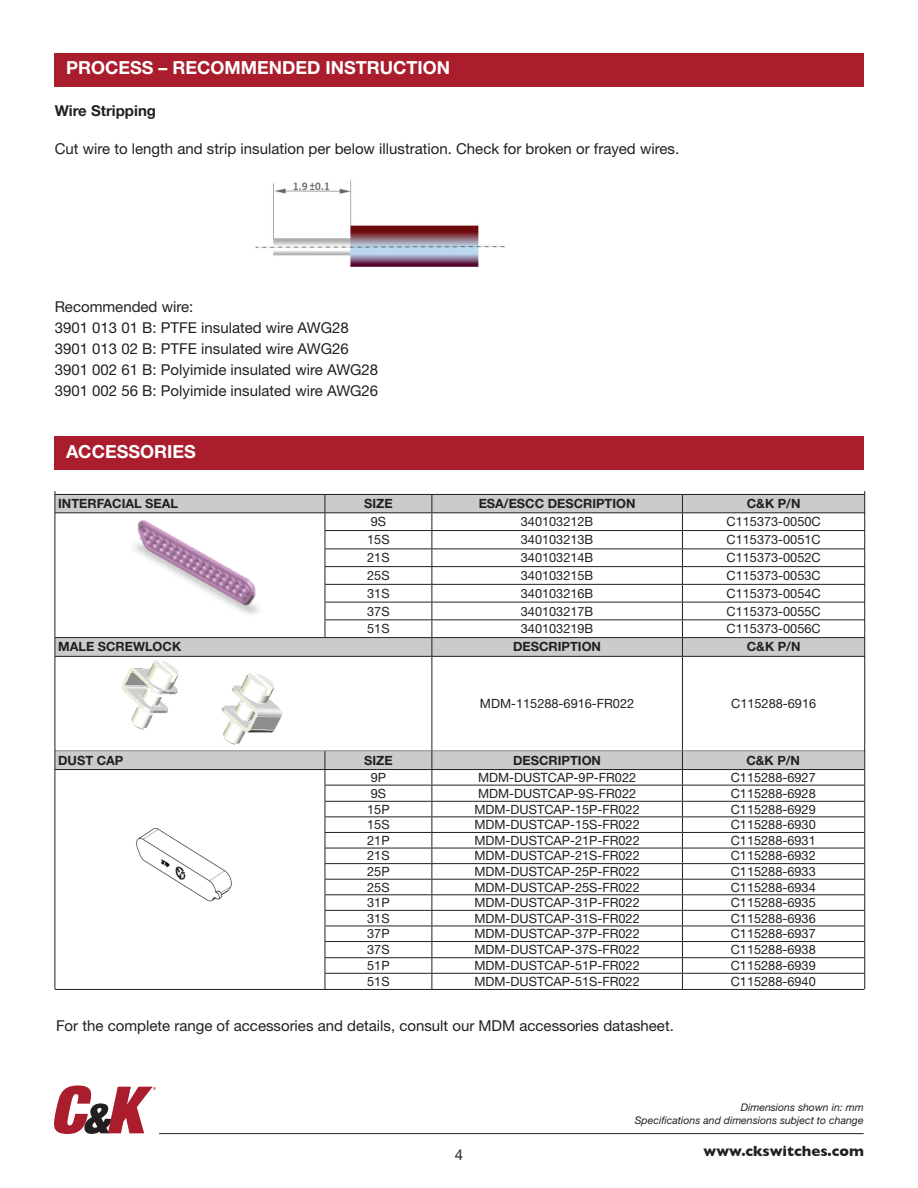
<style>
.page{position:relative;width:918px;height:1188px;background:#fff}
.page>*{position:absolute;margin:0;border:0;box-sizing:border-box;transform-origin:0 0}
.t1{font:700 18px "Helvetica Neue LT Std";color:#fff}
.t2{font:15px/21px "Helvetica Neue LT Std";color:#231f20}
.t3{font:700 15px "Gill Sans";color:#231f20}
.t4{font:700 15px "Helvetica Neue LT Std";color:#231f20}
.t5{font:12.75px "Helvetica Neue LT Std";color:#231f20}
.t6{font:700 12.75px "Helvetica Neue LT Std";color:#231f20}
.t7{font:italic 10.5px/12.6px "Helvetica Neue LT Std";color:#231f20;text-align:right}
</style>
<div class="page">
<svg style="left:54px;top:1085px;width:102px;height:49px"></svg>
<hr style="left:159px;top:1133px;width:705px;height:1px;background:#231f20">
<div style="left:54px;top:53px;width:810px;height:33px;background:#aa1d2d"></div>
<img style="left:255px;top:180px;width:250px;height:87px">
<div style="left:54px;top:436px;width:810px;height:33px;background:#aa1d2d"></div>
<hr style="left:55px;top:656px;width:377px;height:1px;background:#231f20">
<hr style="left:432px;top:656px;width:250px;height:1px;background:#231f20">
<hr style="left:682px;top:656px;width:183px;height:1px;background:#231f20">
<hr style="left:432px;top:657px;width:1px;height:94px;background:#231f20">
<hr style="left:682px;top:657px;width:1px;height:94px;background:#231f20">
<svg style="left:56px;top:494px;width:808px;height:162px"></svg>
<hr style="left:55px;top:989px;width:270px;height:1px;background:#231f20">
<hr style="left:325px;top:989px;width:107px;height:1px;background:#231f20">
<hr style="left:432px;top:989px;width:250px;height:1px;background:#231f20">
<hr style="left:682px;top:989px;width:182px;height:1px;background:#231f20">
<svg style="left:56px;top:751px;width:808px;height:238px"></svg>
<img style="left:130px;top:517px;width:138px;height:102px">
<img style="left:122px;top:660px;width:57px;height:70px">
<img style="left:221px;top:673px;width:62px;height:72px">
<hr style="left:55px;top:491px;width:1px;height:498px;background:#231f20">
<hr style="left:864px;top:491px;width:1px;height:498px;background:#231f20">
<img style="left:134px;top:824px;width:99px;height:80px">
<h1 class="t1" style="left:66px;top:57px;width:386px">PROCESS – RECOMMENDED INSTRUCTION</h1>
<p class="t4" style="left:55px;top:101px;width:103px">Wire Stripping</p>
<p class="t2" style="left:55px;top:138px;width:626px">Cut wire to length and strip insulation per below illustration. Check for broken or frayed wires.</p>
<p class="t2" style="left:55px;top:296px;width:325px">Recommended wire:<br>3901 013 01 B: PTFE insulated wire AWG28<br>3901 013 02 B: PTFE insulated wire AWG26<br>3901 002 61 B: Polyimide insulated wire AWG28<br>3901 002 56 B: Polyimide insulated wire AWG26</p>
<h1 class="t1" style="left:66px;top:440px;width:131px">ACCESSORIES</h1>
<p class="t6" style="left:58px;top:495px;width:121px">INTERFACIAL SEAL</p>
<p class="t6" style="left:364px;top:495px;width:30px">SIZE</p>
<p class="t6" style="left:479px;top:495px;width:158px">ESA/ESCC DESCRIPTION</p>
<p class="t6" style="left:747px;top:495px;width:55px">C&amp;K P/N</p>
<p class="t5" style="left:371px;top:514px;width:17px">9S</p>
<p class="t5" style="left:521px;top:514px;width:74px">340103212B</p>
<p class="t5" style="left:727px;top:514px;width:96px">C115373-0050C</p>
<p class="t5" style="left:367px;top:532px;width:24px">15S</p>
<p class="t5" style="left:521px;top:532px;width:74px">340103213B</p>
<p class="t5" style="left:727px;top:532px;width:96px">C115373-0051C</p>
<p class="t5" style="left:367px;top:550px;width:24px">21S</p>
<p class="t5" style="left:521px;top:550px;width:74px">340103214B</p>
<p class="t5" style="left:727px;top:550px;width:96px">C115373-0052C</p>
<p class="t5" style="left:367px;top:568px;width:24px">25S</p>
<p class="t5" style="left:521px;top:568px;width:74px">340103215B</p>
<p class="t5" style="left:727px;top:568px;width:96px">C115373-0053C</p>
<p class="t5" style="left:367px;top:586px;width:24px">31S</p>
<p class="t5" style="left:521px;top:586px;width:74px">340103216B</p>
<p class="t5" style="left:727px;top:586px;width:96px">C115373-0054C</p>
<p class="t5" style="left:367px;top:603px;width:24px">37S</p>
<p class="t5" style="left:521px;top:603px;width:74px">340103217B</p>
<p class="t5" style="left:727px;top:603px;width:96px">C115373-0055C</p>
<p class="t5" style="left:367px;top:621px;width:24px">51S</p>
<p class="t5" style="left:521px;top:621px;width:74px">340103219B</p>
<p class="t5" style="left:727px;top:621px;width:96px">C115373-0056C</p>
<p class="t6" style="left:58px;top:639px;width:125px">MALE SCREWLOCK</p>
<p class="t6" style="left:513px;top:639px;width:89px">DESCRIPTION</p>
<p class="t6" style="left:747px;top:639px;width:55px">C&amp;K P/N</p>
<p class="t5" style="left:480px;top:696px;width:156px">MDM-115288-6916-FR022</p>
<p class="t5" style="left:731px;top:696px;width:87px">C115288-6916</p>
<p class="t6" style="left:58px;top:752px;width:67px">DUST CAP</p>
<p class="t6" style="left:364px;top:752px;width:30px">SIZE</p>
<p class="t6" style="left:513px;top:752px;width:89px">DESCRIPTION</p>
<p class="t6" style="left:746px;top:752px;width:55px">C&amp;K P/N</p>
<p class="t5" style="left:371px;top:770px;width:17px">9P</p>
<p class="t5" style="left:478px;top:770px;width:160px">MDM-DUSTCAP-9P-FR022</p>
<p class="t5" style="left:731px;top:770px;width:87px">C115288-6927</p>
<p class="t5" style="left:371px;top:786px;width:17px">9S</p>
<p class="t5" style="left:478px;top:786px;width:160px">MDM-DUSTCAP-9S-FR022</p>
<p class="t5" style="left:731px;top:786px;width:87px">C115288-6928</p>
<p class="t5" style="left:367px;top:801px;width:24px">15P</p>
<p class="t5" style="left:474px;top:801px;width:167px">MDM-DUSTCAP-15P-FR022</p>
<p class="t5" style="left:731px;top:801px;width:87px">C115288-6929</p>
<p class="t5" style="left:367px;top:817px;width:24px">15S</p>
<p class="t5" style="left:474px;top:817px;width:167px">MDM-DUSTCAP-15S-FR022</p>
<p class="t5" style="left:731px;top:817px;width:87px">C115288-6930</p>
<p class="t5" style="left:367px;top:833px;width:24px">21P</p>
<p class="t5" style="left:474px;top:833px;width:167px">MDM-DUSTCAP-21P-FR022</p>
<p class="t5" style="left:731px;top:833px;width:87px">C115288-6931</p>
<p class="t5" style="left:367px;top:848px;width:24px">21S</p>
<p class="t5" style="left:474px;top:848px;width:167px">MDM-DUSTCAP-21S-FR022</p>
<p class="t5" style="left:731px;top:848px;width:87px">C115288-6932</p>
<p class="t5" style="left:367px;top:864px;width:24px">25P</p>
<p class="t5" style="left:474px;top:864px;width:167px">MDM-DUSTCAP-25P-FR022</p>
<p class="t5" style="left:731px;top:864px;width:87px">C115288-6933</p>
<p class="t5" style="left:367px;top:879px;width:24px">25S</p>
<p class="t5" style="left:474px;top:879px;width:167px">MDM-DUSTCAP-25S-FR022</p>
<p class="t5" style="left:731px;top:879px;width:87px">C115288-6934</p>
<p class="t5" style="left:367px;top:895px;width:24px">31P</p>
<p class="t5" style="left:474px;top:895px;width:167px">MDM-DUSTCAP-31P-FR022</p>
<p class="t5" style="left:731px;top:895px;width:87px">C115288-6935</p>
<p class="t5" style="left:367px;top:911px;width:24px">31S</p>
<p class="t5" style="left:474px;top:911px;width:167px">MDM-DUSTCAP-31S-FR022</p>
<p class="t5" style="left:731px;top:911px;width:87px">C115288-6936</p>
<p class="t5" style="left:367px;top:926px;width:24px">37P</p>
<p class="t5" style="left:474px;top:926px;width:167px">MDM-DUSTCAP-37P-FR022</p>
<p class="t5" style="left:731px;top:926px;width:87px">C115288-6937</p>
<p class="t5" style="left:367px;top:942px;width:24px">37S</p>
<p class="t5" style="left:474px;top:942px;width:167px">MDM-DUSTCAP-37S-FR022</p>
<p class="t5" style="left:731px;top:942px;width:87px">C115288-6938</p>
<p class="t5" style="left:367px;top:958px;width:24px">51P</p>
<p class="t5" style="left:474px;top:958px;width:167px">MDM-DUSTCAP-51P-FR022</p>
<p class="t5" style="left:731px;top:958px;width:87px">C115288-6939</p>
<p class="t5" style="left:367px;top:974px;width:24px">51S</p>
<p class="t5" style="left:474px;top:974px;width:167px">MDM-DUSTCAP-51S-FR022</p>
<p class="t5" style="left:731px;top:974px;width:87px">C115288-6940</p>
<p class="t2" style="left:56px;top:1015px;width:619px">For the complete range of accessories and details, consult our MDM accessories datasheet.</p>
<p class="t2" style="left:455px;top:1144px;width:10px">4</p>
<p class="t7" style="left:635px;top:1101px;width:230px">Dimensions shown in: mm<br>Specifications and dimensions subject to change</p>
<p class="t3" style="left:704px;top:1143px;width:162px">www.ckswitches.com</p>
</div>
